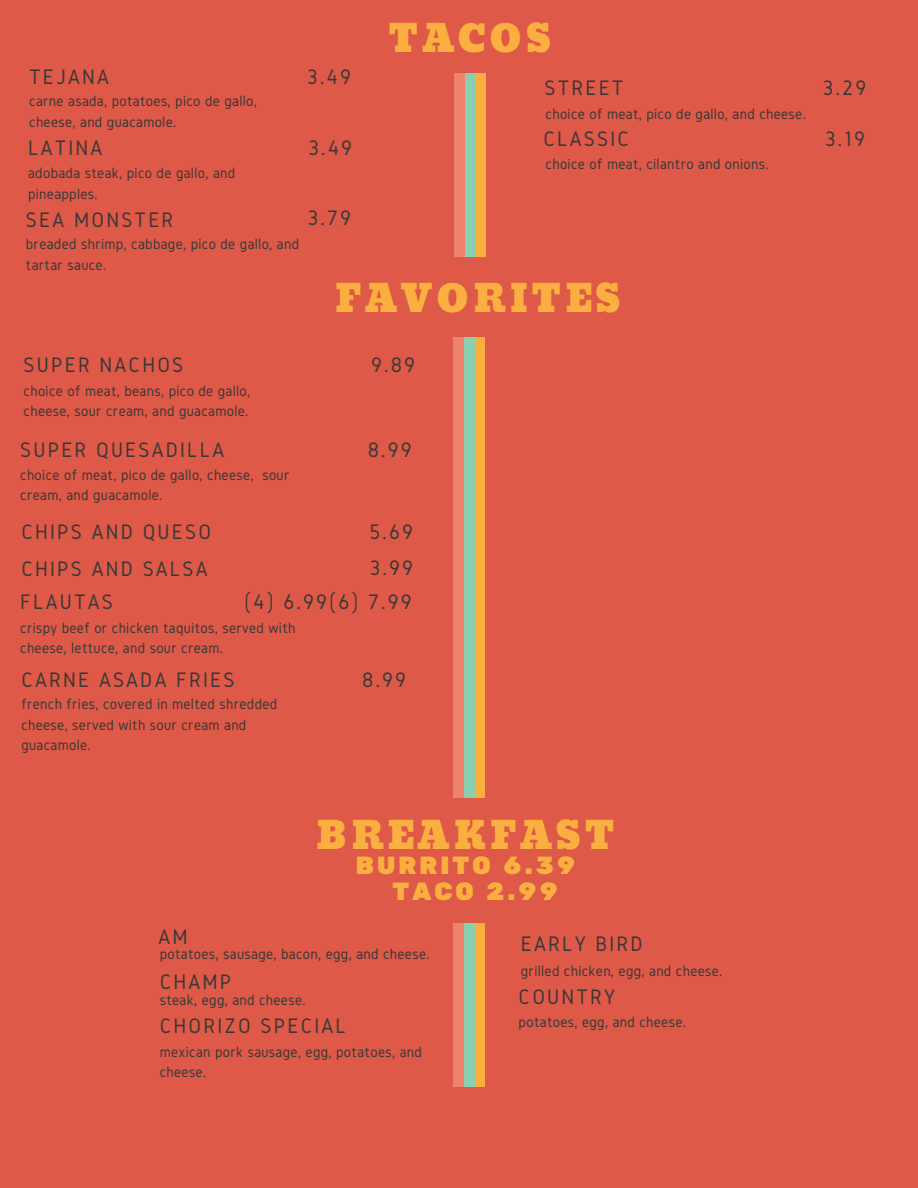
<style>
.page{position:relative;width:918px;height:1188px;background:#de5947}
.page>*{position:absolute;margin:0;border:0;box-sizing:border-box;transform-origin:0 0}
.t1{font:37.35px "Bevan";letter-spacing:.1em;color:#faaf40}
.t2{font:24.9px/25.8px "Rubik One";letter-spacing:.1em;color:#faaf40}
.t3{font:21.75px "Gidole";letter-spacing:.1em;color:#383838}
.t4{font:15.6px/20.2px "Gidole";letter-spacing:.02em;color:#383838}
</style>
<div class="page">
<div style="left:455px;top:73px;width:10px;height:183px;background:#ee826d"></div>
<div style="left:465px;top:73px;width:11px;height:183px;background:#8bcfb1"></div>
<div style="left:476px;top:73px;width:10px;height:183px;background:#faaf40"></div>
<div style="left:453px;top:338px;width:11px;height:460px;background:#ee826d"></div>
<div style="left:464px;top:338px;width:11px;height:460px;background:#8bcfb1"></div>
<div style="left:475px;top:338px;width:10px;height:460px;background:#faaf40"></div>
<div style="left:453px;top:924px;width:11px;height:163px;background:#ee826d"></div>
<div style="left:464px;top:924px;width:11px;height:163px;background:#8bcfb1"></div>
<div style="left:475px;top:924px;width:10px;height:163px;background:#faaf40"></div>
<h3 class="t3" style="left:29px;top:65px;width:81px">TEJANA</h3>
<p class="t4" style="left:29px;top:91px;width:229px">carne asada, potatoes, pico de gallo, cheese, and guacamole.</p>
<h3 class="t3" style="left:28px;top:136px;width:76px">LATINA</h3>
<p class="t4" style="left:28px;top:163px;width:209px">adobada steak, pico de gallo, and pineapples.</p>
<h3 class="t3" style="left:307px;top:65px;width:45px">3.49</h3>
<h3 class="t3" style="left:308px;top:136px;width:45px">3.49</h3>
<h3 class="t3" style="left:26px;top:208px;width:149px">SEA MONSTER</h3>
<h3 class="t3" style="left:308px;top:206px;width:45px">3.79</h3>
<p class="t4" style="left:26px;top:234px;width:275px">breaded shrimp, cabbage, pico de gallo, and tartar sauce.</p>
<h1 class="t1" style="left:389px;top:9px;width:165px">TACOS</h1>
<h3 class="t3" style="left:544px;top:75px;width:81px">STREET</h3>
<p class="t4" style="left:546px;top:103px;width:262px">choice of meat, pico de gallo, and cheese.</p>
<h3 class="t3" style="left:543px;top:127px;width:87px">CLASSIC</h3>
<p class="t4" style="left:546px;top:154px;width:224px">choice of meat, cilantro and onions.</p>
<h1 class="t1" style="left:335px;top:269px;width:288px">FAVORITES</h1>
<h3 class="t3" style="left:24px;top:353px;width:161px">SUPER NACHOS</h3>
<h3 class="t3" style="left:371px;top:353px;width:46px">9.89</h3>
<p class="t4" style="left:24px;top:380px;width:228px">choice of meat, beans, pico de gallo, cheese, sour cream, and guacamole.</p>
<h3 class="t3" style="left:20px;top:438px;width:206px">SUPER QUESADILLA</h3>
<h3 class="t3" style="left:368px;top:438px;width:46px">8.99</h3>
<p class="t4" style="left:20px;top:464px;width:271px">choice of meat, pico de gallo, cheese, sour cream, and guacamole.</p>
<h3 class="t3" style="left:21px;top:520px;width:191px">CHIPS AND QUESO</h3>
<h3 class="t3" style="left:370px;top:520px;width:45px">5.69</h3>
<h3 class="t3" style="left:21px;top:557px;width:188px">CHIPS AND SALSA</h3>
<h3 class="t3" style="left:370px;top:556px;width:45px">3.99</h3>
<h3 class="t3" style="left:20px;top:589px;width:94px">FLAUTAS</h3>
<h3 class="t3" style="left:244px;top:589px;width:169px">(4) 6.99(6) 7.99</h3>
<p class="t4" style="left:20px;top:617px;width:277px">crispy beef or chicken taquitos, served with cheese, lettuce, and sour cream.</p>
<h3 class="t3" style="left:21px;top:668px;width:215px">CARNE ASADA FRIES</h3>
<h3 class="t3" style="left:362px;top:668px;width:46px">8.99</h3>
<p class="t4" style="left:21px;top:694px;width:258px">french fries, covered in melted shredded cheese, served with sour cream and guacamole.</p>
<h3 class="t3" style="left:823px;top:75px;width:45px">3.29</h3>
<h3 class="t3" style="left:825px;top:127px;width:42px">3.19</h3>
<h1 class="t1" style="left:316px;top:806px;width:300px">BREAKFAST</h1>
<h2 class="t2" style="left:392px;top:853px;width:185px;text-indent:-37px">BURRITO 6.39<br>TACO 2.99</h2>
<h3 class="t3" style="left:159px;top:925px;width:31px">AM</h3>
<p class="t4" style="left:160px;top:944px;width:271px">potatoes, sausage, bacon, egg, and cheese.</p>
<h3 class="t3" style="left:160px;top:970px;width:73px">CHAMP</h3>
<p class="t4" style="left:160px;top:990px;width:147px">steak, egg, and cheese.</p>
<h3 class="t3" style="left:160px;top:1014px;width:188px">CHORIZO SPECIAL</h3>
<p class="t4" style="left:160px;top:1042px;width:264px">mexican pork sausage, egg, potatoes, and cheese.</p>
<h3 class="t3" style="left:521px;top:931px;width:123px">EARLY BIRD</h3>
<p class="t4" style="left:521px;top:961px;width:203px">grilled chicken, egg, and cheese.</p>
<h3 class="t3" style="left:519px;top:984px;width:98px">COUNTRY</h3>
<p class="t4" style="left:519px;top:1011px;width:169px">potatoes, egg, and cheese.</p>
</div>
